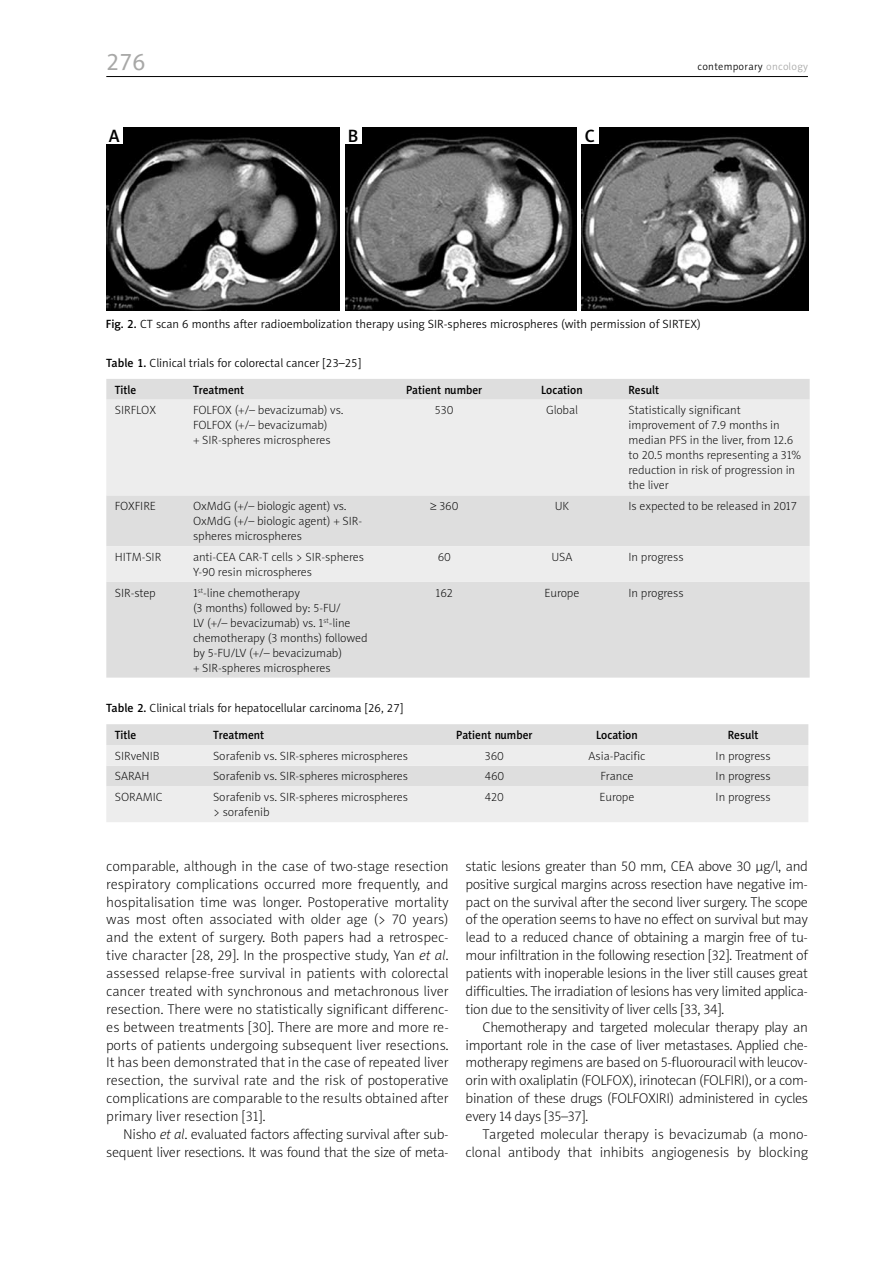
<style>
.page{position:relative;width:893px;height:1263px;background:#fff}
.page>*{position:absolute;margin:0;border:0;box-sizing:border-box;transform-origin:0 0}
.t1{font:24px "Naomi Sans EFN";color:#a8a8a7}
.t2{font:18px "Naomi Sans EFN Medium";color:#000}
.t3{font:14.25px/17.9px "Naomi Sans EFN Thin";letter-spacing:-.02em;color:#000;text-align:justify}
.t4{font:14.25px/17.9px "Naomi Sans EFN Thin";color:#000;text-align:right}
.t5{font:12px/15px "Naomi Sans EFN Thin";color:#000}
.t6{font:12px "Naomi Sans EFN Light";color:#000}
.t7{font:12px "Naomi Sans EFN Medium";color:#000;scale:.95 1}
.t8{font:10.5px "Naomi Sans EFN Light";letter-spacing:.03em;color:#000}
.s1{color:#a8a8a7}
.s2{font-family:"Naomi Sans EFN Medium"}
.s3{font-style:italic}
</style>
<div class="page">
<hr style="left:106px;top:76px;width:702px;height:1px;background:#000">
<div style="left:106px;top:379px;width:704px;height:299px;background:#dedede"></div>
<svg style="left:106px;top:400px;width:704px;height:182px;background:#e9e9e9"></svg>
<img style="left:106px;top:128px;width:234px;height:182px">
<img style="left:345px;top:128px;width:231px;height:182px">
<img style="left:582px;top:128px;width:226px;height:182px">
<div style="left:106px;top:127px;width:17px;height:17px;background:#fff"></div>
<div style="left:345px;top:127px;width:17px;height:17px;background:#fff"></div>
<div style="left:581px;top:127px;width:17px;height:17px;background:#fff"></div>
<div style="left:106px;top:724px;width:702px;height:21px;background:#dedede"></div>
<svg style="left:106px;top:745px;width:702px;height:77px;background:#e9e9e9"></svg>
<h1 class="t1" style="left:106px;top:47px;width:41px">276</h1>
<p class="t8" style="left:697px;top:61px;width:112px">contemporary <span class="s1">oncology</span></p>
<p class="t2" style="left:109px;top:125px;width:12px">A</p>
<p class="t2" style="left:348px;top:125px;width:12px">B</p>
<p class="t2" style="left:585px;top:125px;width:12px">C</p>
<p class="t6" style="left:106px;top:317px;width:596px"><span class="s2">Fig. 2.</span> CT scan 6 months after radioembolization therapy using SIR-spheres microspheres (with permission of SIRTEX)</p>
<p class="t6" style="left:106px;top:356px;width:256px"><span class="s2">Table 1.</span> Clinical trials for colorectal cancer [23–25]</p>
<p class="t7" style="left:115px;top:382px;width:24px">Title</p>
<p class="t7" style="left:193px;top:382px;width:55px">Treatment</p>
<p class="t7" style="left:406px;top:382px;width:82px">Patient number</p>
<p class="t7" style="left:541px;top:382px;width:45px">Location</p>
<p class="t7" style="left:628px;top:382px;width:34px">Result</p>
<p class="t5" style="left:115px;top:403px;width:43px">SIRFLOX</p>
<p class="t5" style="left:193px;top:403px;width:152px">FOLFOX (+/– bevacizumab) vs.<br>FOLFOX (+/– bevacizumab)<br>+ SIR-spheres microspheres</p>
<p class="t5" style="left:435px;top:403px;width:20px">530</p>
<p class="t5" style="left:546px;top:403px;width:33px">Global</p>
<p class="t5" style="left:628px;top:403px;width:174px">Statistically significant improvement of 7.9 months in median PFS in the liver, from 12.6 to 20.5 months representing a 31% reduction in risk of progression in the liver</p>
<p class="t5" style="left:115px;top:499px;width:43px">FOXFIRE</p>
<p class="t5" style="left:193px;top:499px;width:171px">OxMdG (+/– biologic agent) vs.<br>OxMdG (+/– biologic agent) + SIR&shy;spheres microspheres</p>
<p class="t5" style="left:430px;top:499px;width:30px">≥ 360</p>
<p class="t5" style="left:555px;top:499px;width:16px">UK</p>
<p class="t5" style="left:628px;top:499px;width:170px">Is expected to be released in 2017</p>
<p class="t5" style="left:115px;top:549px;width:48px">HITM-SIR</p>
<p class="t5" style="left:193px;top:549px;width:172px">anti-CEA CAR-T cells &gt; SIR-spheres<br>Y-90 resin microspheres</p>
<p class="t5" style="left:438px;top:549px;width:15px">60</p>
<p class="t5" style="left:551px;top:549px;width:23px">USA</p>
<p class="t5" style="left:628px;top:549px;width:57px">In progress</p>
<p class="t5" style="left:115px;top:585px;width:42px">SIR-step</p>
<p class="t5" style="left:193px;top:585px;width:176px">1<sup>st</sup>-line chemotherapy<br>(3 months) followed by: 5-FU/<br>LV (+/– bevacizumab) vs. 1<sup>st</sup>-line chemotherapy (3 months) followed by 5-FU/LV (+/– bevacizumab)<br>+ SIR-spheres microspheres</p>
<p class="t5" style="left:436px;top:585px;width:19px">162</p>
<p class="t5" style="left:545px;top:585px;width:36px">Europe</p>
<p class="t5" style="left:628px;top:585px;width:57px">In progress</p>
<p class="t6" style="left:106px;top:701px;width:298px"><span class="s2">Table 2.</span> Clinical trials for hepatocellular carcinoma [26, 27]</p>
<p class="t7" style="left:115px;top:728px;width:24px">Title</p>
<p class="t7" style="left:213px;top:728px;width:55px">Treatment</p>
<p class="t7" style="left:456px;top:728px;width:82px">Patient number</p>
<p class="t7" style="left:596px;top:728px;width:45px">Location</p>
<p class="t7" style="left:728px;top:728px;width:34px">Result</p>
<p class="t5" style="left:115px;top:748px;width:47px">SIRveNIB</p>
<p class="t5" style="left:213px;top:748px;width:197px">Sorafenib vs. SIR-spheres microspheres</p>
<p class="t5" style="left:485px;top:748px;width:20px">360</p>
<p class="t5" style="left:589px;top:748px;width:58px">Asia-Pacific</p>
<p class="t5" style="left:716px;top:748px;width:57px">In progress</p>
<p class="t5" style="left:115px;top:769px;width:36px">SARAH</p>
<p class="t5" style="left:213px;top:769px;width:197px">Sorafenib vs. SIR-spheres microspheres</p>
<p class="t5" style="left:485px;top:769px;width:21px">460</p>
<p class="t5" style="left:601px;top:769px;width:34px">France</p>
<p class="t5" style="left:716px;top:769px;width:57px">In progress</p>
<p class="t5" style="left:115px;top:790px;width:49px">SORAMIC</p>
<p class="t5" style="left:213px;top:790px;width:197px">Sorafenib vs. SIR-spheres microspheres &gt; sorafenib</p>
<p class="t5" style="left:485px;top:790px;width:20px">420</p>
<p class="t5" style="left:600px;top:790px;width:36px">Europe</p>
<p class="t5" style="left:716px;top:790px;width:57px">In progress</p>
<p class="t3" style="left:106px;top:857px;width:344px">comparable, although in the case of two-stage resection respiratory complications occurred more frequently, and hospitalisation time was longer. Postoperative mortality was most often associated with older age (&gt; 70 years) and the extent of surgery. Both papers had a retrospec&shy;tive character [28, 29]. In the prospective study, Yan <span class="s3">et al</span>. assessed relapse-free survival in patients with colorectal cancer treated with synchronous and metachronous liver resection. There were no statistically significant differenc&shy;es between treatments [30]. There are more and more re&shy;ports of patients undergoing subsequent liver resections.<br>It has been demonstrated that in the case of repeated liver resection, the survival rate and the risk of postoperative complications are comparable to the results obtained after primary liver resection [31].</p>
<p class="t3" style="left:106px;top:1125px;width:344px;text-align:right">Nisho <span class="s3">et al</span>. evaluated factors affecting survival after sub&shy;sequent liver resections. It was found that the size of meta-</p>
<p class="t3" style="left:466px;top:857px;width:344px">static lesions greater than 50 mm, CEA above 30 μg/l, and positive surgical margins across resection have negative im&shy;pact on the survival after the second liver surgery. The scope of the operation seems to have no effect on survival but may lead to a reduced chance of obtaining a margin free of tu&shy;mour infiltration in the following resection [32]. Treatment of patients with inoperable lesions in the liver still causes great difficulties. The irradiation of lesions has very limited applica&shy;tion due to the sensitivity of liver cells [33, 34].</p>
<p class="t3" style="left:466px;top:1018px;width:344px;text-indent:17px">Chemotherapy and targeted molecular therapy play an important role in the case of liver metastases. Applied che&shy;motherapy regimens are based on 5-fluorouracil with leucov&shy;orin with oxaliplatin (FOLFOX), irinotecan (FOLFIRI), or a com&shy;bination of these drugs (FOLFOXIRI) administered in cycles every 14 days [35–37].</p>
<p class="t4" style="left:466px;top:1125px;width:344px">Targeted molecular therapy is bevacizumab (a mono&shy;clonal antibody that inhibits angiogenesis by blocking</p>
</div>
